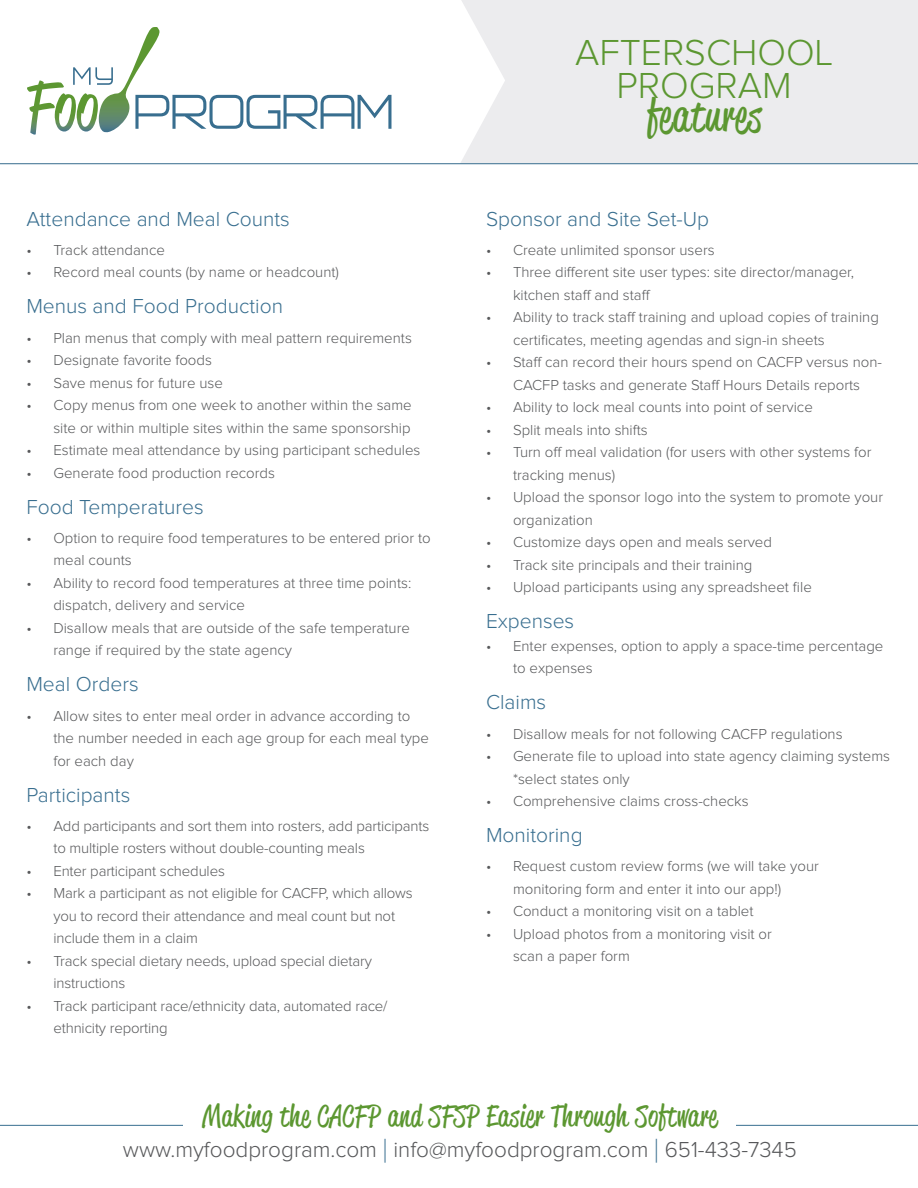
<style>
.page{position:relative;width:918px;height:1188px;background:#fff}
.page>*{position:absolute;margin:0;border:0;box-sizing:border-box;transform-origin:0 0}
.t1{font:45px "Reklame Script Regular DEMO";letter-spacing:.025em;color:#5c9731}
.t2{font:300 37.5px/33px "Proxima Nova";color:#5c9731;text-align:center}
.t3{font:30px "Reklame Script Regular DEMO";letter-spacing:.025em;color:#5c9731}
.t4{font:300 22.5px "Proxima Nova";color:#57585a}
.t5{font:300 21px "Proxima Nova";color:#386e8f}
.t6{font:300 15px/22.5px "Proxima Nova";color:#57585a}
.s1{font-size:33.75px;color:#386e8f}
</style>
<div class="page">
<div style="left:0;top:0;width:918px;height:163px;background:#ececee"></div>
<svg style="left:0;top:0;width:505px;height:163px;background:#fdfdfd"></svg>
<svg style="left:27px;top:27px;width:364px;height:108px;background:#e6edea"></svg>
<hr style="left:0;top:163px;width:918px;height:1px;background:#386e8f">
<hr style="left:0;top:1125px;width:918px;height:1px;background:#386e8f">
<div style="left:184px;top:1103px;width:552px;height:37px;background:#fff"></div>
<p class="t5" style="left:26px;top:209px;width:265px">Attendance and Meal Counts</p>
<p class="t6" style="left:26px;top:239px;width:140px">• Track attendance</p>
<p class="t6" style="left:26px;top:262px;width:314px">• Record meal counts (by name or headcount)</p>
<p class="t5" style="left:26px;top:297px;width:258px">Menus and Food Production</p>
<p class="t6" style="left:26px;top:327px;width:387px">• Plan menus that comply with meal pattern requirements</p>
<p class="t6" style="left:26px;top:350px;width:187px">• Designate favorite foods</p>
<p class="t6" style="left:26px;top:372px;width:198px">• Save menus for future use</p>
<p class="t6" style="left:26px;top:395px;width:387px;text-align:right">• Copy menus from one week to another within the same site or within multiple sites within the same sponsorship</p>
<p class="t6" style="left:26px;top:440px;width:396px">• Estimate meal attendance by using participant schedules</p>
<p class="t6" style="left:26px;top:462px;width:250px">• Generate food production records</p>
<p class="t5" style="left:26px;top:497px;width:179px">Food Temperatures</p>
<p class="t6" style="left:53px;top:527px;width:379px;text-indent:-27px">• Option to require food temperatures to be entered prior to meal counts</p>
<p class="t6" style="left:53px;top:572px;width:359px;text-indent:-27px">• Ability to record food temperatures at three time points: dispatch, delivery and service</p>
<p class="t6" style="left:53px;top:617px;width:358px;text-indent:-27px">• Disallow meals that are outside of the safe temperature range if required by the state agency</p>
<p class="t5" style="left:26px;top:675px;width:114px">Meal Orders</p>
<p class="t6" style="left:53px;top:705px;width:377px;text-indent:-27px">• Allow sites to enter meal order in advance according to the number needed in each age group for each meal type for each day</p>
<p class="t5" style="left:26px;top:785px;width:105px">Participants</p>
<p class="t6" style="left:53px;top:815px;width:377px;text-indent:-27px">• Add participants and sort them into rosters, add participants to multiple rosters without double-counting meals</p>
<p class="t6" style="left:26px;top:860px;width:200px">• Enter participant schedules</p>
<p class="t6" style="left:53px;top:883px;width:361px;text-indent:-27px">• Mark a participant as not eligible for CACFP, which allows you to record their attendance and meal count but not include them in a claim</p>
<p class="t6" style="left:53px;top:950px;width:320px;text-indent:-27px">• Track special dietary needs, upload special dietary instructions</p>
<p class="t6" style="left:53px;top:995px;width:336px;text-indent:-27px">• Track participant race/ethnicity data, automated race/ ethnicity reporting</p>
<p class="t2" style="left:575px;top:38px;width:259px">AFTERSCHOOL<br>PROGRAM</p>
<p class="t1" style="left:647px;top:97px;width:116px">features</p>
<p class="t5" style="left:486px;top:209px;width:225px">Sponsor and Site Set-Up</p>
<p class="t6" style="left:486px;top:239px;width:230px">• Create unlimited sponsor users</p>
<p class="t6" style="left:513px;top:262px;width:343px;text-indent:-27px">• Three different site user types: site director/manager, kitchen staff and staff</p>
<p class="t6" style="left:513px;top:307px;width:367px;text-indent:-27px">• Ability to track staff training and upload copies of training certificates, meeting agendas and sign-in sheets</p>
<p class="t6" style="left:486px;top:352px;width:398px;text-align:center">• Staff can record their hours spend on CACFP versus non-<br>CACFP tasks and generate Staff Hours Details reports</p>
<p class="t6" style="left:486px;top:397px;width:328px">• Ability to lock meal counts into point of service</p>
<p class="t6" style="left:486px;top:419px;width:163px">• Split meals into shifts</p>
<p class="t6" style="left:513px;top:442px;width:360px;text-indent:-27px">• Turn off meal validation (for users with other systems for tracking menus)</p>
<p class="t6" style="left:513px;top:487px;width:372px;text-indent:-27px">• Upload the sponsor logo into the system to promote your organization</p>
<p class="t6" style="left:486px;top:532px;width:288px">• Customize days open and meals served</p>
<p class="t6" style="left:486px;top:554px;width:268px">• Track site principals and their training</p>
<p class="t6" style="left:486px;top:577px;width:327px">• Upload participants using any spreadsheet file</p>
<p class="t5" style="left:486px;top:612px;width:90px">Expenses</p>
<p class="t6" style="left:513px;top:635px;width:372px;text-indent:-27px">• Enter expenses, option to apply a space-time percentage to expenses</p>
<p class="t5" style="left:486px;top:693px;width:62px">Claims</p>
<p class="t6" style="left:486px;top:723px;width:358px">• Disallow meals for not following CACFP regulations</p>
<p class="t6" style="left:513px;top:746px;width:379px;text-indent:-27px">• Generate file to upload into state agency claiming systems *select states only</p>
<p class="t6" style="left:486px;top:791px;width:264px">• Comprehensive claims cross-checks</p>
<p class="t5" style="left:486px;top:826px;width:98px">Monitoring</p>
<p class="t6" style="left:513px;top:856px;width:307px;text-indent:-27px">• Request custom review forms (we will take your monitoring form and enter it into our app!)</p>
<p class="t6" style="left:486px;top:901px;width:269px">• Conduct a monitoring visit on a tablet</p>
<p class="t6" style="left:513px;top:923px;width:260px;text-indent:-27px">• Upload photos from a monitoring visit or scan a paper form</p>
<p class="t3" style="left:203px;top:1103px;width:516px">Making the CACFP and SFSP Easier Through Software</p>
<p class="t4" style="left:123px;top:1140px;width:675px">www.myfoodprogram.com <span class="s1">|</span> info@myfoodprogram.com <span class="s1">|</span> 651-433-7345</p>
</div>
